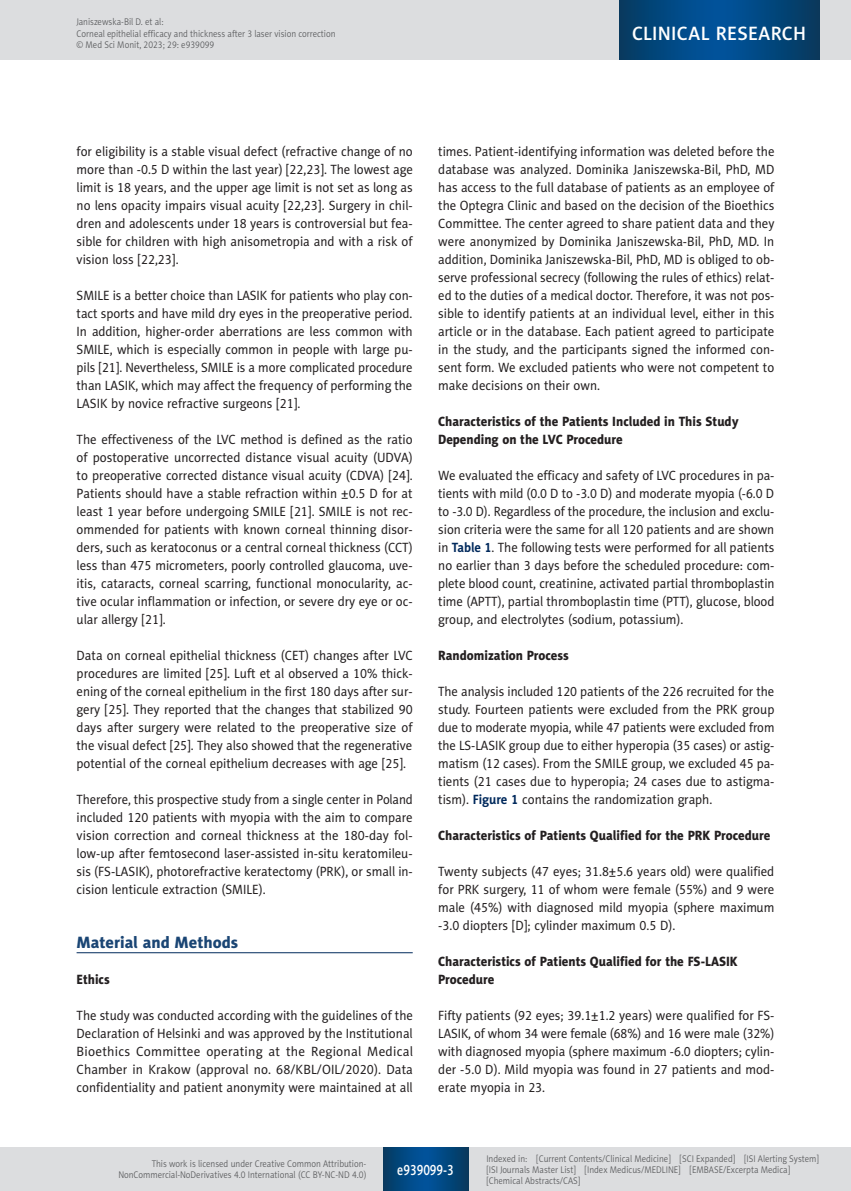
<style>
.page{position:relative;width:851px;height:1191px;background:#fff}
.page>*{position:absolute;margin:0;border:0;box-sizing:border-box;transform-origin:0 0}
.t1{font:19.5px "Naomi Sans EFN Medium";letter-spacing:.015em;color:#fff}
.MSM_Headline_1{font:16.5px "Naomi Sans EFN Heavy";color:#1a4574}
.MSM_e-PAGINA{font:15px "Naomi Sans EFN Medium";color:#fff;scale:.8 1}
.MSM_Body{font:13.5px/18px "Naomi Sans EFN";color:#231f20;text-align:justify;scale:.95 1}
.MSM_Body-2{font:13.5px/18px "Naomi Sans EFN";color:#231f20;text-align:justify;scale:.94 1}
.MSM_Body-3{font:13.5px/18px "Naomi Sans EFN";color:#231f20;text-align:justify;scale:.93 1}
.MSM_Headline_2{font:13.5px/18px "Naomi Sans EFN Heavy";color:#231f20;scale:.95 1}
.MSM_pagina_zywa{font:9.75px/11.2px "Naomi Sans EFN Light";color:#57585a;scale:.9 1}
.MSM_pagina_sygnatura{font:9.75px "Naomi Sans EFN Light";color:#57585a;scale:.9 1}
.s1{font-weight:700;color:#00295c}
</style>
<div class="page">
<hr style="left:77px;top:952px;width:335px;height:1px;background:#00295c">
<div style="left:0;top:1148px;width:850px;height:43px;background:#dcdddf"></div>
<svg style="left:383px;top:1147px;width:85px;height:43px"></svg>
<div style="left:0;top:0;width:850px;height:60px;background:#dcdddf"></div>
<svg style="left:619px;top:0;width:200px;height:60px"></svg>
<p class="MSM_pagina_zywa" style="left:77px;top:16px;width:289px">Janiszewska-Bil D. et al:<br>Corneal epithelial efficacy and thickness after 3 laser vision correction</p>
<p class="MSM_pagina_sygnatura" style="left:77px;top:39px;width:154px">© Med Sci Monit, 2023; 29: e939099</p>
<h1 class="t1" style="left:632px;top:22px;width:175px">CLINICAL RESEARCH</h1>
<p class="MSM_Body" style="left:77px;top:142px;width:355px">for eligibility is a stable visual defect (refractive change of no more than -0.5 D within the last year) [22,23]. The lowest age limit is 18 years, and the upper age limit is not set as long as no lens opacity impairs visual acuity [22,23]. Surgery in chil&shy;dren and adolescents under 18 years is controversial but fea&shy;sible for children with high anisometropia and with a risk of vision loss [22,23].</p>
<p class="MSM_Body-2" style="left:77px;top:286px;width:359px">SMILE is a better choice than LASIK for patients who play con&shy;tact sports and have mild dry eyes in the preoperative period.<br>In addition, higher-order aberrations are less common with SMILE, which is especially common in people with large pu&shy;pils [21]. Nevertheless, SMILE is a more complicated procedure than LASIK, which may affect the frequency of performing the LASIK by novice refractive surgeons [21].</p>
<p class="MSM_Body" style="left:77px;top:430px;width:355px">The effectiveness of the LVC method is defined as the ratio of postoperative uncorrected distance visual acuity (UDVA) to preoperative corrected distance visual acuity (CDVA) [24].<br>Patients should have a stable refraction within ±0.5 D for at least 1 year before undergoing SMILE [21]. SMILE is not rec&shy;ommended for patients with known corneal thinning disor&shy;ders, such as keratoconus or a central corneal thickness (CCT) less than 475 micrometers, poorly controlled glaucoma, uve&shy;itis, cataracts, corneal scarring, functional monocularity, ac&shy;tive ocular inflammation or infection, or severe dry eye or oc&shy;ular allergy [21].</p>
<p class="MSM_Body" style="left:77px;top:646px;width:355px">Data on corneal epithelial thickness (CET) changes after LVC procedures are limited [25]. Luft et al observed a 10% thick&shy;ening of the corneal epithelium in the first 180 days after sur&shy;gery [25]. They reported that the changes that stabilized 90 days after surgery were related to the preoperative size of the visual defect [25]. They also showed that the regenerative potential of the corneal epithelium decreases with age [25].</p>
<p class="MSM_Body-3" style="left:77px;top:790px;width:363px">Therefore, this prospective study from a single center in Poland included 120 patients with myopia with the aim to compare vision correction and corneal thickness at the 180-day fol&shy;low-up after femtosecond laser-assisted in-situ keratomileu&shy;sis (FS-LASIK), photorefractive keratectomy (PRK), or small in&shy;cision lenticule extraction (SMILE).</p>
<p class="MSM_Headline_1" style="left:77px;top:932px;width:163px">Material and Methods</p>
<p class="MSM_Headline_2" style="left:77px;top:970px;width:36px">Ethics</p>
<p class="MSM_Body-2" style="left:77px;top:1006px;width:359px">The study was conducted according with the guidelines of the Declaration of Helsinki and was approved by the Institutional Bioethics Committee operating at the Regional Medical Chamber in Krakow (approval no. 68/KBL/OIL/2020). Data confidentiality and patient anonymity were maintained at all</p>
<p class="MSM_Body" style="left:438px;top:142px;width:355px">times. Patient-identifying information was deleted before the database was analyzed. Dominika Janiszewska-Bil, PhD, MD has access to the full database of patients as an employee of the Optegra Clinic and based on the decision of the Bioethics Committee. The center agreed to share patient data and they were anonymized by Dominika Janiszewska-Bil, PhD, MD. In addition, Dominika Janiszewska-Bil, PhD, MD is obliged to ob&shy;serve professional secrecy (following the rules of ethics) relat&shy;ed to the duties of a medical doctor. Therefore, it was not pos&shy;sible to identify patients at an individual level, either in this article or in the database. Each patient agreed to participate in the study, and the participants signed the informed con&shy;sent form. We excluded patients who were not competent to make decisions on their own.</p>
<p class="MSM_Headline_2" style="left:438px;top:412px;width:317px">Characteristics of the Patients Included in This Study<br>Depending on the LVC Procedure</p>
<p class="MSM_Body" style="left:438px;top:466px;width:355px">We evaluated the efficacy and safety of LVC procedures in pa&shy;tients with mild (0.0 D to -3.0 D) and moderate myopia (-6.0 D to -3.0 D). Regardless of the procedure, the inclusion and exclu&shy;sion criteria were the same for all 120 patients and are shown in <span class="s1">Table 1</span>. The following tests were performed for all patients no earlier than 3 days before the scheduled procedure: com&shy;plete blood count, creatinine, activated partial thromboplastin time (APTT), partial thromboplastin time (PTT), glucose, blood group, and electrolytes (sodium, potassium).</p>
<p class="MSM_Headline_2" style="left:438px;top:646px;width:139px">Randomization Process</p>
<p class="MSM_Body-2" style="left:438px;top:682px;width:359px">The analysis included 120 patients of the 226 recruited for the study. Fourteen patients were excluded from the PRK group due to moderate myopia, while 47 patients were excluded from the LS-LASIK group due to either hyperopia (35 cases) or astig&shy;matism (12 cases). From the SMILE group, we excluded 45 pa&shy;tients (21 cases due to hyperopia; 24 cases due to astigma&shy;tism). <span class="s1">Figure 1</span> contains the randomization graph.</p>
<p class="MSM_Headline_2" style="left:438px;top:826px;width:351px">Characteristics of Patients Qualified for the PRK Procedure</p>
<p class="MSM_Body" style="left:438px;top:862px;width:355px">Twenty subjects (47 eyes; 31.8±5.6 years old) were qualified for PRK surgery, 11 of whom were female (55%) and 9 were male (45%) with diagnosed mild myopia (sphere maximum -3.0 diopters [D]; cylinder maximum 0.5 D).</p>
<p class="MSM_Headline_2" style="left:438px;top:952px;width:317px">Characteristics of Patients Qualified for the FS-LASIK<br>Procedure</p>
<p class="MSM_Body" style="left:438px;top:1006px;width:355px">Fifty patients (92 eyes; 39.1±1.2 years) were qualified for FS-LASIK, of whom 34 were female (68%) and 16 were male (32%) with diagnosed myopia (sphere maximum -6.0 diopters; cylin&shy;der -5.0 D). Mild myopia was found in 27 patients and mod&shy;erate myopia in 23.</p>
<p class="MSM_pagina_zywa" style="left:118px;top:1158px;width:277px;text-align:right">This work is licensed under Creative Common Attribution-<br>NonCommercial-NoDerivatives 4.0 International (CC BY-NC-ND 4.0)</p>
<p class="MSM_e-PAGINA" style="left:397px;top:1160px;width:72px">e939099-3</p>
<p class="MSM_pagina_zywa" style="left:486px;top:1152px;width:371px">Indexed in: [Current Contents/Clinical Medicine] [SCI Expanded] [ISI Alerting System] [ISI Journals Master List] [Index Medicus/MEDLINE] [EMBASE/Excerpta Medica] [Chemical Abstracts/CAS]</p>
</div>
